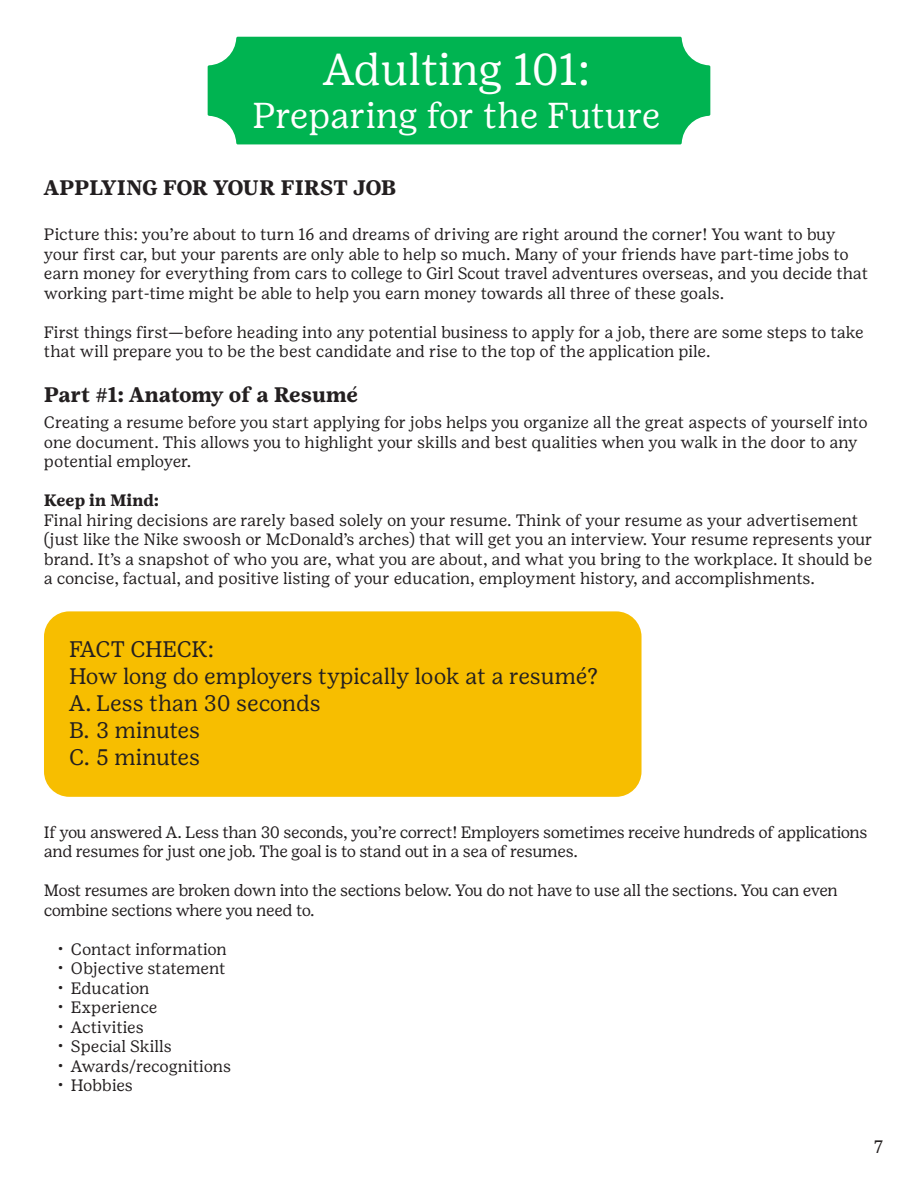
<style>
.page{position:relative;width:918px;height:1188px;background:#fff}
.page>*{position:absolute;margin:0;border:0;box-sizing:border-box;transform-origin:0 0}
.t1{font:44.55px "Girl Scout Text";letter-spacing:-.01em;color:#fff}
.t2{font:36px "Girl Scout Text";color:#fff}
.t3{font:22.5px "Girl Scout Text";letter-spacing:-.005em;color:#231f20}
.t4{font:700 21px "Girl Scout Text";letter-spacing:-.005em;color:#231f20}
.t5{font:18px "Girl Scout Text";color:#231f20}
.t6{font:16.5px/19.5px "Girl Scout Text";letter-spacing:-.015em;color:#231f20}
.t7{font:700 16.5px "Girl Scout Text";color:#231f20}
.s1{font-weight:400}
</style>
<div class="page">
<div style="left:208px;top:37px;width:502px;height:107px;background:#00b451"></div>
<div style="left:44px;top:611px;width:598px;height:186px;background:#f7be00;border-radius:25px"></div>
<p class="t1" style="left:323px;top:42px;width:268px">Adulting 101:</p>
<p class="t2" style="left:253px;top:94px;width:409px">Preparing for the Future</p>
<p class="t4" style="left:44px;top:175px;width:354px">APPLYING FOR YOUR FIRST JOB</p>
<p class="t6" style="left:44px;top:225px;width:826px">Picture this: you’re about to turn 16 and dreams of driving are right around the corner! You want to buy your first car, but your parents are only able to help so much. Many of your friends have part-time jobs to earn money for everything from cars to college to Girl Scout travel adventures overseas, and you decide that working part-time might be able to help you earn money towards all three of these goals.</p>
<p class="t6" style="left:44px;top:322px;width:821px">First things first—before heading into any potential business to apply for a job, there are some steps to take that will prepare you to be the best candidate and rise to the top of the application pile.</p>
<p class="t4" style="left:44px;top:382px;width:321px">Part #1: Anatomy of a Resume<span class="s1">́</span></p>
<p class="t6" style="left:44px;top:413px;width:825px">Creating a resume before you start applying for jobs helps you organize all the great aspects of yourself into one document. This allows you to highlight your skills and best qualities when you walk in the door to any potential employer.</p>
<p class="t7" style="left:44px;top:491px;width:117px">Keep in Mind:</p>
<p class="t6" style="left:44px;top:510px;width:830px">Final hiring decisions are rarely based solely on your resume. Think of your resume as your advertisement (just like the Nike swoosh or McDonald’s arches) that will get you an interview. Your resume represents your brand. It’s a snapshot of who you are, what you are about, and what you bring to the workplace. It should be a concise, factual, and positive listing of your education, employment history, and accomplishments.</p>
<p class="t3" style="left:69px;top:635px;width:146px">FACT CHECK:</p>
<p class="t3" style="left:69px;top:662px;width:530px">How long do employers typically look at a resumé?</p>
<p class="t3" style="left:69px;top:689px;width:253px">A. Less than 30 seconds</p>
<p class="t3" style="left:69px;top:716px;width:132px">B. 3 minutes</p>
<p class="t3" style="left:69px;top:743px;width:132px">C. 5 minutes</p>
<p class="t6" style="left:44px;top:822px;width:825px">If you answered A. Less than 30 seconds, you’re correct! Employers sometimes receive hundreds of applications and resumes for just one job. The goal is to stand out in a sea of resumes.</p>
<p class="t6" style="left:44px;top:881px;width:796px">Most resumes are broken down into the sections below. You do not have to use all the sections. You can even combine sections where you need to.</p>
<p class="t6" style="left:57px;top:939px;width:171px">• Contact information</p>
<p class="t6" style="left:57px;top:959px;width:170px">• Objective statement</p>
<p class="t6" style="left:57px;top:978px;width:93px">• Education</p>
<p class="t6" style="left:57px;top:998px;width:101px">• Experience</p>
<p class="t6" style="left:57px;top:1017px;width:88px">• Activities</p>
<p class="t6" style="left:57px;top:1037px;width:116px">• Special Skills</p>
<p class="t6" style="left:57px;top:1056px;width:175px">• Awards/recognitions</p>
<p class="t6" style="left:57px;top:1076px;width:77px">• Hobbies</p>
<p class="t5" style="left:874px;top:1136px;width:11px">7</p>
</div>
